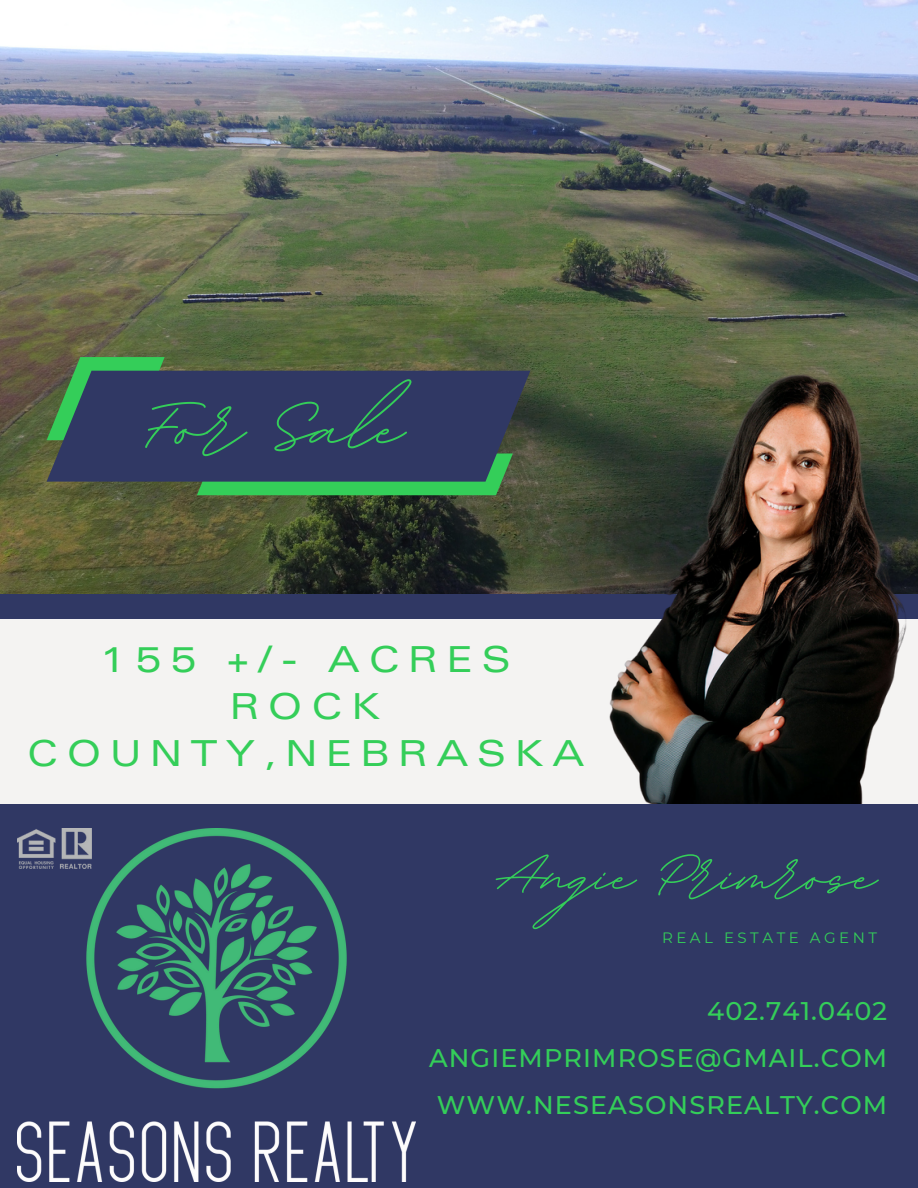
<style>
.page{position:relative;width:918px;height:1188px;background:#fff}
.page>*{position:absolute;margin:0;border:0;box-sizing:border-box;transform-origin:0 0}
.t1{font:700 123px "BD Script";color:#34ce59}
.t2{font:700 99.3px "BD Script";color:#34ce59}
.t3{font:expanded 36px/47.2px "Univers LT Pro";letter-spacing:.235em;color:#34ce59;text-align:center}
.t4{font:500 25.5px "Montserrat";letter-spacing:.045em;color:#34ce59}
.t5{font:15px "Montserrat";letter-spacing:.235em;color:#34ce59}
</style>
<div class="page">
<img style="left:0;top:0;width:918px;height:594px">
<div style="left:0;top:594px;width:918px;height:594px;background:#303864"></div>
<img style="left:17px;top:828px;width:398px;height:353px">
<div style="left:0;top:619px;width:918px;height:184px;background:#f4f3f2"></div>
<svg style="left:47px;top:357px;width:118px;height:14px;background:#41a953"></svg>
<div style="left:197px;top:482px;width:316px;height:13px;background:#34ce59"></div>
<svg style="left:47px;top:371px;width:483px;height:111px;background:#323e61"></svg>
<img style="left:17px;top:828px;width:74px;height:41px">
<img style="left:583px;top:317px;width:335px;height:487px">
<p class="t1" style="left:142px;top:346px;width:263px">For Sale</p>
<p class="t3" style="left:100px;top:640px;width:412px">155 +/- ACRES</p>
<p class="t3" style="left:26px;top:688px;width:560px">ROCK<br>COUNTY,NEBRASKA</p>
<p class="t2" style="left:497px;top:810px;width:380px">Angie Primrose</p>
<p class="t5" style="left:662px;top:928px;width:217px">REAL ESTATE AGENT</p>
<p class="t4" style="left:707px;top:995px;width:182px">402.741.0402</p>
<p class="t4" style="left:429px;top:1043px;width:460px">ANGIEMPRIMROSE@GMAIL.COM</p>
<p class="t4" style="left:437px;top:1090px;width:452px">WWW.NESEASONSREALTY.COM</p>
</div>
